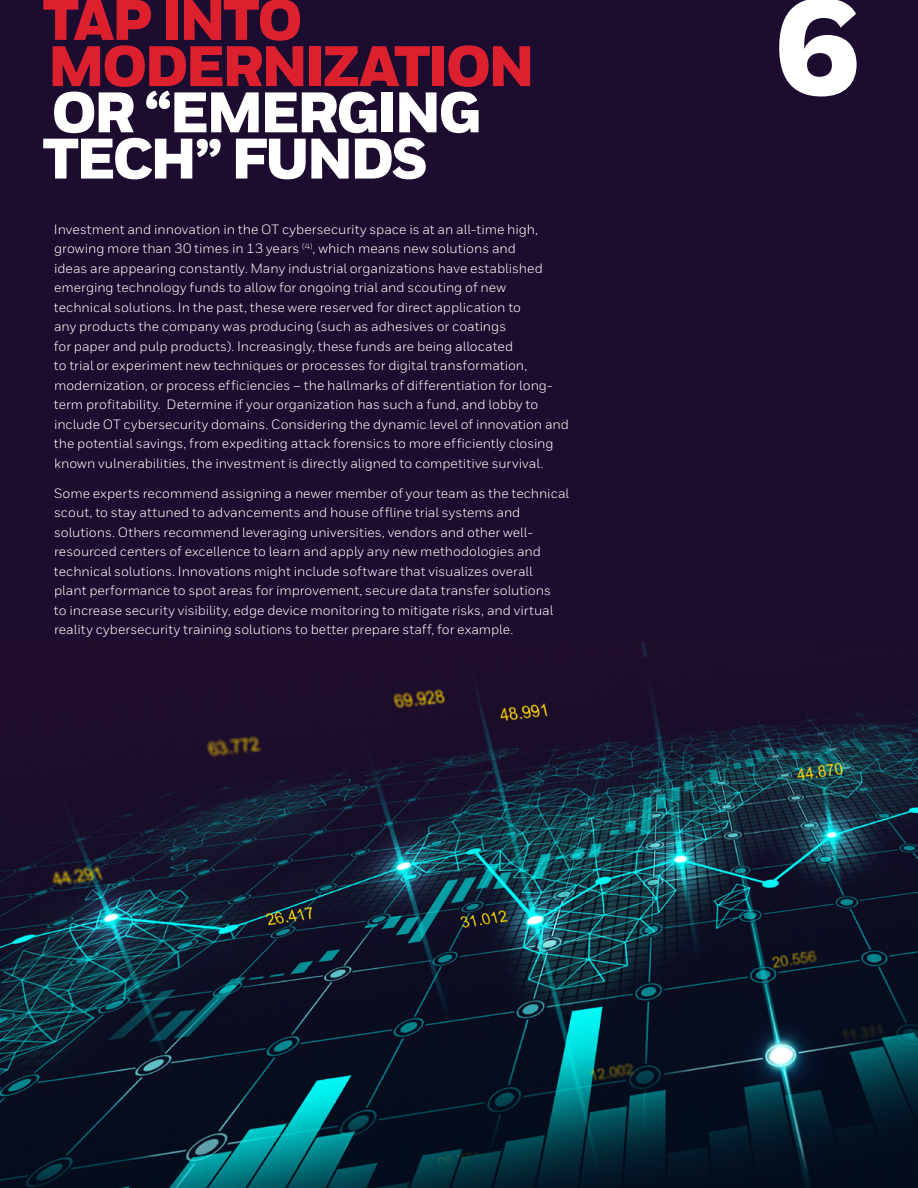
<style>
.page{position:relative;width:918px;height:1188px;background:#1c0c30}
.page>*{position:absolute;margin:0;border:0;box-sizing:border-box;transform-origin:0 0}
.t1{font:900 135px "Honeywell Sans";color:#fff}
.t2{font:900 57px/46.2px "Honeywell Sans";letter-spacing:-.05em;color:#fff}
.t3{font:900 57px/46.2px "Honeywell Sans";letter-spacing:-.055em;color:#dc202e}
.t4{font:13.5px/19.5px "Honeywell Sans";color:#fff}
</style>
<div class="page">
<img style="left:0;top:642px;width:918px;height:546px">
<h2 class="t3" style="left:42px;top:-1px;width:494px">TAP INTO<br>MODERNIZATION</h2>
<h2 class="t2" style="left:42px;top:92px;width:440px">OR “EMERGING<br>TECH” FUNDS</h2>
<p class="t4" style="left:54px;top:219px;width:517px">Investment and innovation in the OT cybersecurity space is at an all-time high, growing more than 30 times in 13 years <sup>(4)</sup>, which means new solutions and<br>ideas are appearing constantly. Many industrial organizations have established emerging technology funds to allow for ongoing trial and scouting of new<br>technical solutions. In the past, these were reserved for direct application to<br>any products the company was producing (such as adhesives or coatings<br>for paper and pulp products). Increasingly, these funds are being allocated<br>to trial or experiment new techniques or processes for digital transformation, modernization, or process efficiencies – the hallmarks of differentiation for long&shy;term profitability. Determine if your organization has such a fund, and lobby to include OT cybersecurity domains. Considering the dynamic level of innovation and the potential savings, from expediting attack forensics to more efficiently closing known vulnerabilities, the investment is directly aligned to competitive survival.</p>
<p class="t4" style="left:54px;top:484px;width:517px">Some experts recommend assigning a newer member of your team as the technical scout, to stay attuned to advancements and house offline trial systems and solutions. Others recommend leveraging universities, vendors and other well&shy;resourced centers of excellence to learn and apply any new methodologies and technical solutions. Innovations might include software that visualizes overall<br>plant performance to spot areas for improvement, secure data transfer solutions<br>to increase security visibility, edge device monitoring to mitigate risks, and virtual reality cybersecurity training solutions to better prepare staff, for example.</p>
<h1 class="t1" style="left:776px;top:-36px;width:86px">6</h1>
</div>
